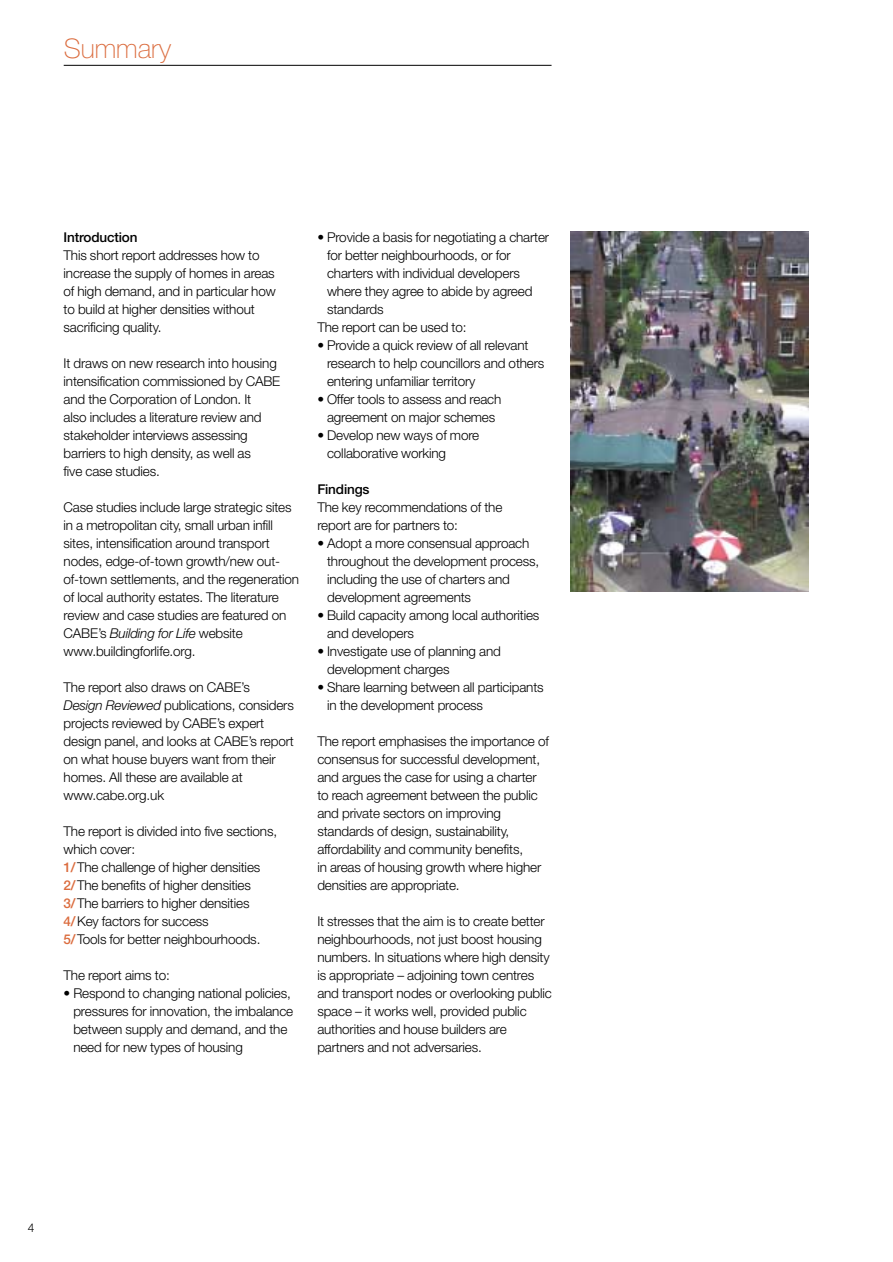
<style>
.page{position:relative;width:893px;height:1262px;background:#fff}
.page>*{position:absolute;margin:0;border:0;box-sizing:border-box;transform-origin:0 0}
.t1{font:100 27px "Helvetica Neue";color:#db6c3e}
.t2{font:300 13.5px/18px "Helvetica Neue";letter-spacing:-.01em;color:#000}
.t3{font:500 13.5px "Helvetica Neue";letter-spacing:-.01em;color:#000}
.t4{font:300 12px "Helvetica Neue";color:#000}
.s1{font-style:italic}
.s2{font-weight:500;color:#db6c3e}
</style>
<div class="page">
<hr style="left:64px;top:65px;width:487px;height:1px;background:#000">
<img style="left:570px;top:232px;width:238px;height:360px">
<h1 class="t1" style="left:64px;top:39px;width:109px">Summary</h1>
<p class="t3" style="left:64px;top:232px;width:75px">Introduction</p>
<p class="t2" style="left:64px;top:247px;width:214px">This short report addresses how to increase the supply of homes in areas of high demand, and in particular how to build at higher densities without sacrificing quality.</p>
<p class="t2" style="left:64px;top:355px;width:218px">It draws on new research into housing intensification commissioned by CABE and the Corporation of London. It<br>also includes a literature review and stakeholder interviews assessing barriers to high density, as well as<br>five case studies.</p>
<p class="t2" style="left:64px;top:499px;width:237px">Case studies include large strategic sites in a metropolitan city, small urban infill sites, intensification around transport nodes, edge-of-town growth/new out&shy;of-town settlements, and the regeneration of local authority estates. The literature review and case studies are featured on CABE’s <span class="s1">Building for Life</span> website www.buildingforlife.org.</p>
<p class="t2" style="left:64px;top:679px;width:232px">The report also draws on CABE’s<br><span class="s1">Design Reviewed</span> publications, considers projects reviewed by CABE’s expert design panel, and looks at CABE’s report on what house buyers want from their homes. All these are available at www.cabe.org.uk</p>
<p class="t2" style="left:64px;top:823px;width:215px">The report is divided into five sections, which cover:<br><span class="s2">1/</span>The challenge of higher densities<br><span class="s2">2/</span>The benefits of higher densities<br><span class="s2">3/</span>The barriers to higher densities<br><span class="s2">4/</span>Key factors for success<br><span class="s2">5/</span>Tools for better neighbourhoods.</p>
<p class="t2" style="left:64px;top:967px;width:108px">The report aims to:</p>
<p class="t2" style="left:73px;top:985px;width:221px;text-indent:-10px">• Respond to changing national policies, pressures for innovation, the imbalance between supply and demand, and the need for new types of housing</p>
<p class="t2" style="left:317px;top:229px;width:233px">• Provide a basis for negotiating a charter</p>
<p class="t2" style="left:327px;top:247px;width:185px">for better neighbourhoods, or for</p>
<p class="t2" style="left:327px;top:265px;width:194px">charters with individual developers</p>
<p class="t2" style="left:327px;top:283px;width:207px">where they agree to abide by agreed</p>
<p class="t2" style="left:327px;top:301px;width:58px">standards</p>
<p class="t2" style="left:317px;top:319px;width:151px">The report can be used to:</p>
<p class="t2" style="left:327px;top:337px;width:219px;text-indent:-10px">• Provide a quick review of all relevant research to help councillors and others entering unfamiliar territory</p>
<p class="t2" style="left:317px;top:391px;width:185px;text-align:center">• Offer tools to assess and reach agreement on major schemes</p>
<p class="t2" style="left:327px;top:427px;width:154px;text-indent:-10px">• Develop new ways of more collaborative working</p>
<p class="t3" style="left:317px;top:484px;width:54px">Findings</p>
<p class="t2" style="left:317px;top:499px;width:186px">The key recommendations of the report are for partners to:</p>
<p class="t2" style="left:327px;top:535px;width:214px;text-indent:-10px">• Adopt a more consensual approach throughout the development process, including the use of charters and development agreements</p>
<p class="t2" style="left:327px;top:607px;width:214px;text-indent:-10px">• Build capacity among local authorities and developers</p>
<p class="t2" style="left:327px;top:643px;width:175px;text-indent:-10px">• Investigate use of planning and development charges</p>
<p class="t2" style="left:327px;top:679px;width:218px;text-indent:-10px">• Share learning between all participants in the development process</p>
<p class="t2" style="left:317px;top:733px;width:233px">The report emphasises the importance of consensus for successful development, and argues the case for using a charter to reach agreement between the public and private sectors on improving standards of design, sustainability, affordability and community benefits,<br>in areas of housing growth where higher densities are appropriate.</p>
<p class="t2" style="left:317px;top:913px;width:236px">It stresses that the aim is to create better neighbourhoods, not just boost housing numbers. In situations where high density is appropriate – adjoining town centres and transport nodes or overlooking public space – it works well, provided public authorities and house builders are partners and not adversaries.</p>
<p class="t4" style="left:28px;top:1223px;width:8px">4</p>
</div>
